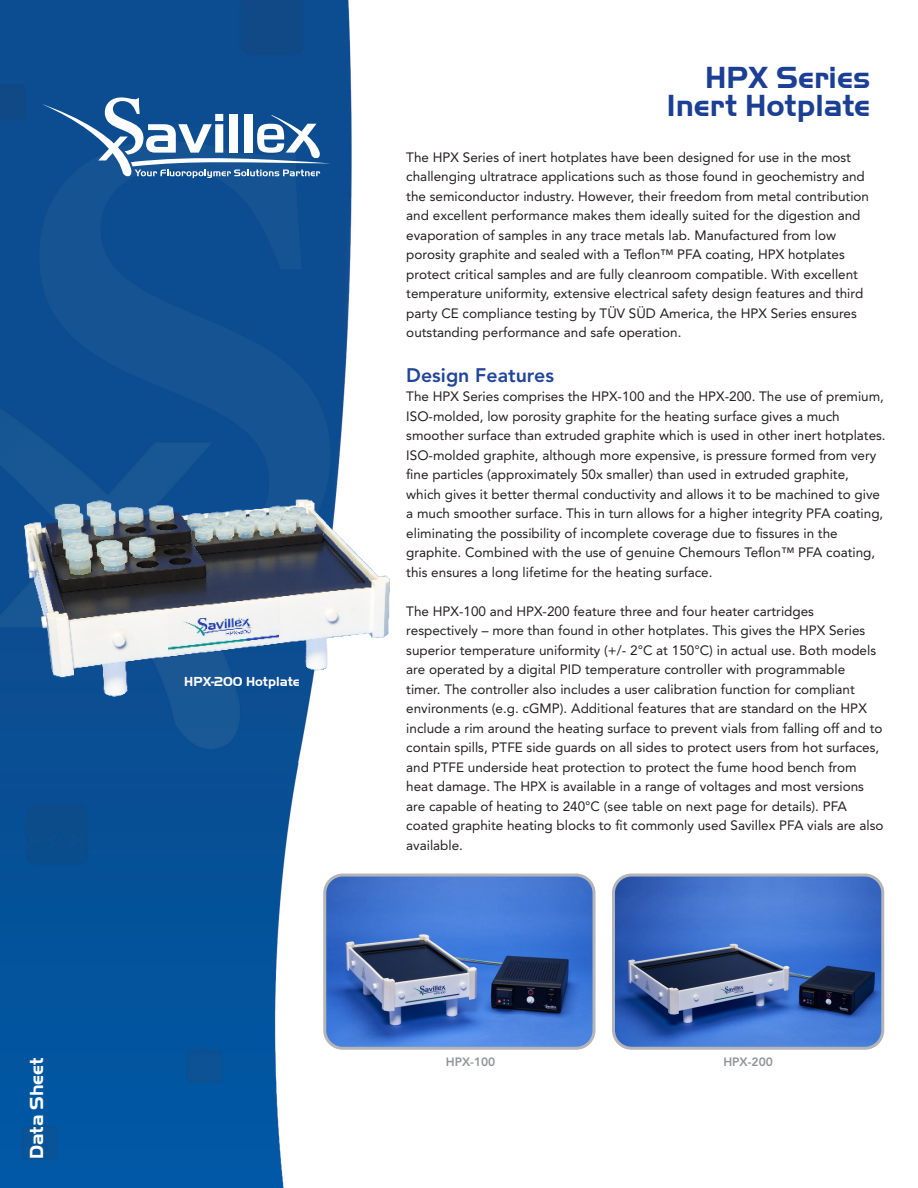
<style>
.page{position:relative;width:918px;height:1188px;background:#fff}
.page>*{position:absolute;margin:0;border:0;box-sizing:border-box;transform-origin:0 0}
.t1{font:700 31.5px "Handel Got D";color:#1b3f94}
.t2{font:800 19.5px "Avenir LT Std";color:#214599}
.t3{font:700 19.5px "Handel Got D";color:#fff}
.t4{font:13.5px/19.5px "Avenir LT Std";color:#231f20}
.t5{font:700 13.5px "Handel Got D";color:#fff}
.t6{font:800 12px "Avenir LT Std";color:#919396}
</style>
<div class="page">
<img style="left:0;top:0;width:378px;height:1188px">
<svg style="left:42px;top:97px;width:289px;height:81px"></svg>
<img style="left:22px;top:481px;width:368px;height:218px">
<img style="left:616px;top:875px;width:267px;height:171px">
<div style="left:612px;top:874px;width:272px;height:176px;border:3px solid #b4b5b8;border-radius:18px"></div>
<img style="left:325px;top:875px;width:267px;height:173px">
<div style="left:323px;top:874px;width:273px;height:176px;border:3px solid #b4b5b8;border-radius:18px"></div>
<p class="t3" style="left:26px;top:1159px;width:104px;rotate:-90deg">Data Sheet</p>
<p class="t5" style="left:184px;top:674px;width:117px">HPX-200 Hotplate</p>
<p class="t1" style="left:705px;top:59px;width:166px">HPX Series</p>
<p class="t1" style="left:667px;top:88px;width:205px">Inert Hotplate</p>
<p class="t4" style="left:406px;top:147px;width:464px">The HPX Series of inert hotplates have been designed for use in the most challenging ultratrace applications such as those found in geochemistry and the semiconductor industry. However, their freedom from metal contribution and excellent performance makes them ideally suited for the digestion and evaporation of samples in any trace metals lab. Manufactured from low porosity graphite and sealed with a Teflon™ PFA coating, HPX hotplates protect critical samples and are fully cleanroom compatible. With excellent temperature uniformity, extensive electrical safety design features and third party CE compliance testing by TÜV SÜD America, the HPX Series ensures outstanding performance and safe operation.</p>
<p class="t2" style="left:406px;top:363px;width:149px">Design Features</p>
<p class="t4" style="left:406px;top:387px;width:481px">The HPX Series comprises the HPX-100 and the HPX-200. The use of premium, ISO-molded, low porosity graphite for the heating surface gives a much smoother surface than extruded graphite which is used in other inert hotplates.<br>ISO-molded graphite, although more expensive, is pressure formed from very fine particles (approximately 50x smaller) than used in extruded graphite, which gives it better thermal conductivity and allows it to be machined to give a much smoother surface. This in turn allows for a higher integrity PFA coating, eliminating the possibility of incomplete coverage due to fissures in the graphite. Combined with the use of genuine Chemours Teflon™ PFA coating, this ensures a long lifetime for the heating surface.</p>
<p class="t4" style="left:406px;top:601px;width:479px">The HPX-100 and HPX-200 feature three and four heater cartridges respectively – more than found in other hotplates. This gives the HPX Series superior temperature uniformity (+/- 2°C at 150°C) in actual use. Both models are operated by a digital PID temperature controller with programmable<br>timer. The controller also includes a user calibration function for compliant environments (e.g. cGMP). Additional features that are standard on the HPX include a rim around the heating surface to prevent vials from falling off and to contain spills, PTFE side guards on all sides to protect users from hot surfaces, and PTFE underside heat protection to protect the fume hood bench from heat damage. The HPX is available in a range of voltages and most versions are capable of heating to 240°C (see table on next page for details). PFA coated graphite heating blocks to fit commonly used Savillex PFA vials are also available.</p>
<p class="t6" style="left:446px;top:1055px;width:51px">HPX-100</p>
<p class="t6" style="left:723px;top:1055px;width:51px">HPX-200</p>
</div>
